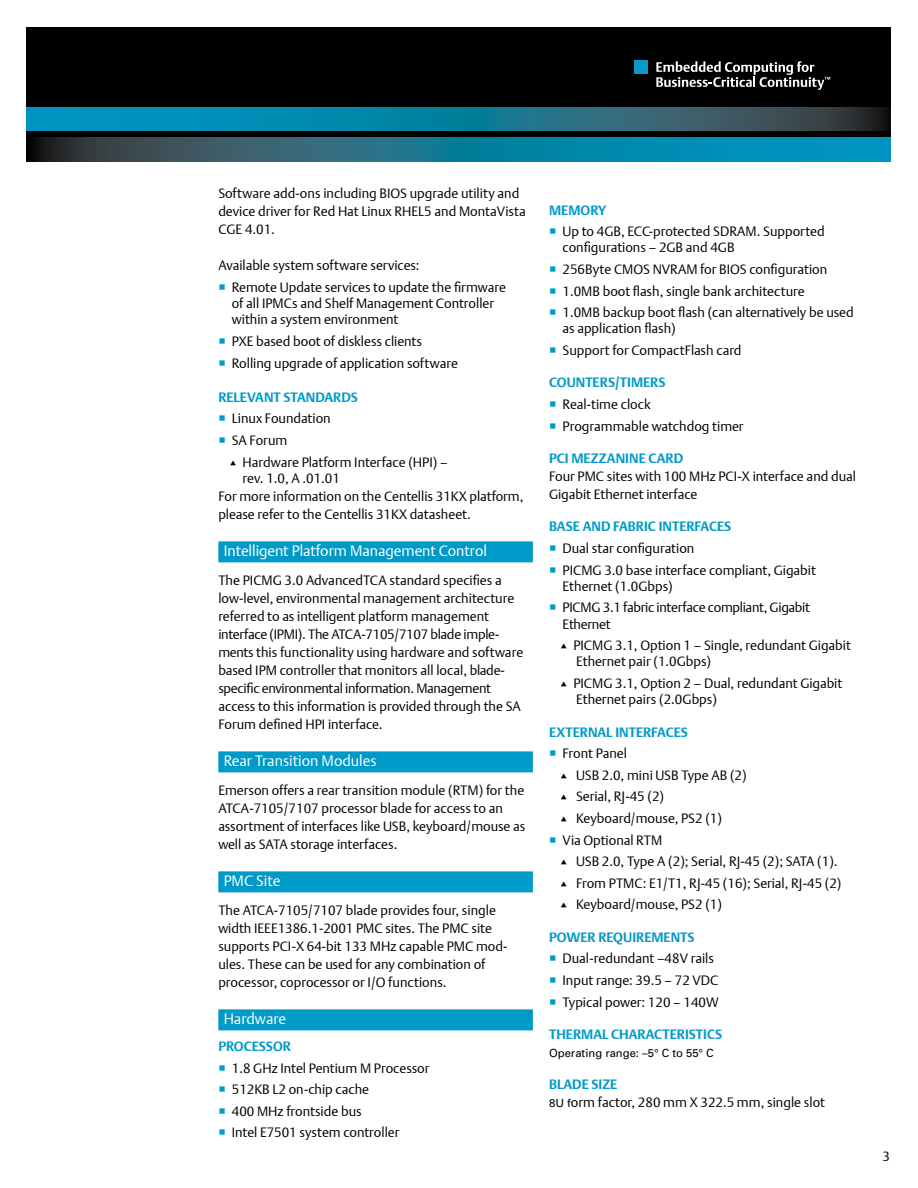
<style>
.page{position:relative;width:918px;height:1188px;background:#fff}
.page>*{position:absolute;margin:0;border:0;box-sizing:border-box;transform-origin:0 0}
.t1{font:15px "DTL Argo T Light";color:#fff}
.t2{font:13.5px/18px "DTL Argo T Light";color:#000}
.t3{font:700 13.5px "DTL Argo T";color:#009ac8}
.t4{font:13.5px/21.6px "DTL Argo T Light";letter-spacing:-.02em;color:#000}
.t5{font:11.25px "Univers";color:#000}
.s1{font-family:"Univers";font-size:11.25px}
</style>
<div class="page">
<div style="left:27px;top:27px;width:864px;height:134px;background:#000"></div>
<div style="left:635px;top:60px;width:13px;height:14px;background:#0a9ac8"></div>
<svg style="left:656px;top:61px;width:174px;height:29px"></svg>
<svg style="left:34px;top:138px;width:857px;height:23px;background:#18738d"></svg>
<svg style="left:27px;top:107px;width:864px;height:24px;background:#17748e"></svg>
<div style="left:218px;top:541px;width:315px;height:21px;background:#009ac8"></div>
<div style="left:218px;top:751px;width:315px;height:21px;background:#009ac8"></div>
<div style="left:218px;top:871px;width:315px;height:21px;background:#009ac8"></div>
<div style="left:218px;top:1009px;width:315px;height:21px;background:#009ac8"></div>
<p class="t2" style="left:218px;top:185px;width:309px">Software add-ons including BIOS upgrade utility and device driver for Red Hat Linux RHEL5 and MontaVista<br>CGE 4.01.</p>
<p class="t2" style="left:232px;top:255px;width:276px;line-height:21.6px;text-indent:-14px">Available system software services:<br>Remote Update services to update the firmware</p>
<p class="t2" style="left:232px;top:295px;width:264px;line-height:16.2px">of all IPMCs and Shelf Management Controller within a system environment</p>
<p class="t2" style="left:232px;top:330px;width:228px;line-height:21.6px">PXE based boot of diskless clients<br>Rolling upgrade of application software</p>
<p class="t3" style="left:218px;top:389px;width:141px">RELEVANT STANDARDS</p>
<p class="t2" style="left:232px;top:408px;width:100px;line-height:21.6px">Linux Foundation<br>SA Forum</p>
<p class="t2" style="left:243px;top:454px;width:207px;line-height:16.2px">Hardware Platform Interface (HPI) – rev. 1.0, A .01.01</p>
<p class="t2" style="left:218px;top:487px;width:307px">For more information on the Centellis 31KX platform, please refer to the Centellis 31KX datasheet.</p>
<p class="t1" style="left:224px;top:542px;width:265px">Intelligent Platform Management Control</p>
<p class="t2" style="left:218px;top:571px;width:307px">The PICMG 3.0 AdvancedTCA standard specifies a low-level, environmental management architecture referred to as intelligent platform management interface (IPMI). The ATCA-7105/7107 blade imple&shy;ments this functionality using hardware and software based IPM controller that monitors all local, blade&shy;specific environmental information. Management access to this information is provided through the SA Forum defined HPI interface.</p>
<p class="t1" style="left:224px;top:752px;width:154px">Rear Transition Modules</p>
<p class="t2" style="left:218px;top:781px;width:309px">Emerson offers a rear transition module (RTM) for the ATCA-7105/7107 processor blade for access to an assortment of interfaces like USB, keyboard/mouse as well as SATA storage interfaces.</p>
<p class="t1" style="left:224px;top:872px;width:58px">PMC Site</p>
<p class="t2" style="left:218px;top:901px;width:291px">The ATCA-7105/7107 blade provides four, single width IEEE1386.1-2001 PMC sites. The PMC site supports PCI-X 64-bit 133 MHz capable PMC mod&shy;ules. These can be used for any combination of processor, coprocessor or I/O functions.</p>
<p class="t1" style="left:224px;top:1010px;width:64px">Hardware</p>
<p class="t3" style="left:218px;top:1038px;width:74px">PROCESSOR</p>
<p class="t2" style="left:232px;top:1057px;width:199px;line-height:21.6px">1.8 GHz Intel Pentium M Processor<br>512KB L2 on-chip cache<br>400 MHz frontside bus<br>Intel E7501 system controller</p>
<p class="t3" style="left:549px;top:202px;width:59px">MEMORY</p>
<p class="t2" style="left:563px;top:223px;width:264px;line-height:16.2px">Up to 4GB, ECC-protected SDRAM. Supported configurations – 2GB and 4GB</p>
<p class="t2" style="left:563px;top:258px;width:293px;line-height:21.6px">256Byte CMOS NVRAM for BIOS configuration<br>1.0MB boot flash, single bank architecture<br>1.0MB backup boot flash (can alternatively be used</p>
<p class="t2" style="left:563px;top:318px;width:181px;line-height:21.6px">as application flash)<br>Support for CompactFlash card</p>
<p class="t3" style="left:549px;top:375px;width:87px">COUNTERS/TIMER</p>
<p class="t3" style="left:659px;top:375px;width:9px">S</p>
<p class="t2" style="left:563px;top:393px;width:183px;line-height:21.6px">Real-time clock<br>Programmable watchdog timer</p>
<p class="t3" style="left:549px;top:450px;width:136px">PCI MEZZANINE CARD</p>
<p class="t2" style="left:549px;top:467px;width:308px">Four PMC sites with 100 MHz PCI-X interface and dual<br>Gigabit Ethernet interface</p>
<p class="t3" style="left:549px;top:519px;width:184px">BASE AND FABRI C INTERFACES</p>
<p class="t2" style="left:563px;top:537px;width:255px;line-height:21.6px">Dual star configuration<br>PICMG 3.0 base interface compliant, Gigabit</p>
<p class="t4" style="left:563px;top:575px;width:249px">Ethernet (1.0Gbps)<br>PICMG 3.1 fabric interface compliant, Gigabit</p>
<p class="t2" style="left:573px;top:613px;width:279px;line-height:21.6px;text-indent:-11px">Ethernet<br>PICMG 3.1, Option 1 – Single, redundant Gigabit</p>
<p class="t2" style="left:573px;top:651px;width:271px;line-height:21.6px">Ethernet pair (1.0Gbps)<br>PICMG 3.1, Option 2 – Dual, redundant Gigabit</p>
<p class="t2" style="left:576px;top:690px;width:142px">Ethernet pairs (2.0Gbps)</p>
<p class="t3" style="left:549px;top:724px;width:140px">EXTERNAL INTERFACES</p>
<p class="t2" style="left:563px;top:744px;width:66px">Front Panel</p>
<p class="t2" style="left:576px;top:766px;width:172px">USB 2.0, mini USB Type AB (2)</p>
<p class="t2" style="left:576px;top:788px;width:90px">Serial, RJ-45 (2)</p>
<p class="t2" style="left:576px;top:809px;width:147px">Keyboard/mouse, PS2 (1)</p>
<p class="t2" style="left:563px;top:831px;width:101px">Via Optional RTM</p>
<p class="t2" style="left:576px;top:852px;width:263px">USB 2.0, Type A (2); Serial, RJ-45 (2); SATA (1).</p>
<p class="t2" style="left:576px;top:874px;width:267px">From PTMC: E1/T1, RJ-45 (16); Serial, RJ-45 (2)</p>
<p class="t2" style="left:576px;top:896px;width:147px">Keyboard/mouse, PS2 (1)</p>
<p class="t3" style="left:549px;top:929px;width:29px">POWER</p>
<p class="t3" style="left:598px;top:929px;width:43px">REQUIREME</p>
<p class="t3" style="left:671px;top:929px;width:25px">NTS</p>
<p class="t2" style="left:563px;top:948px;width:158px;line-height:21.6px">Dual-redundant –48V rails<br>Input range: 39.5 – 72 VDC<br>Typical power: 120 – 140W</p>
<p class="t3" style="left:549px;top:1026px;width:27px">THERM</p>
<p class="t3" style="left:593px;top:1026px;width:130px">AL CHARACTERI STICS</p>
<p class="t5" style="left:549px;top:1046px;width:166px">Operating range: –5° C to 55° C</p>
<p class="t3" style="left:549px;top:1077px;width:69px">BLADE SIZE</p>
<p class="t2" style="left:549px;top:1094px;width:277px"><span class="s1">8U f</span>orm factor, 280 mm X 322.5 mm, single slot</p>
</div>
